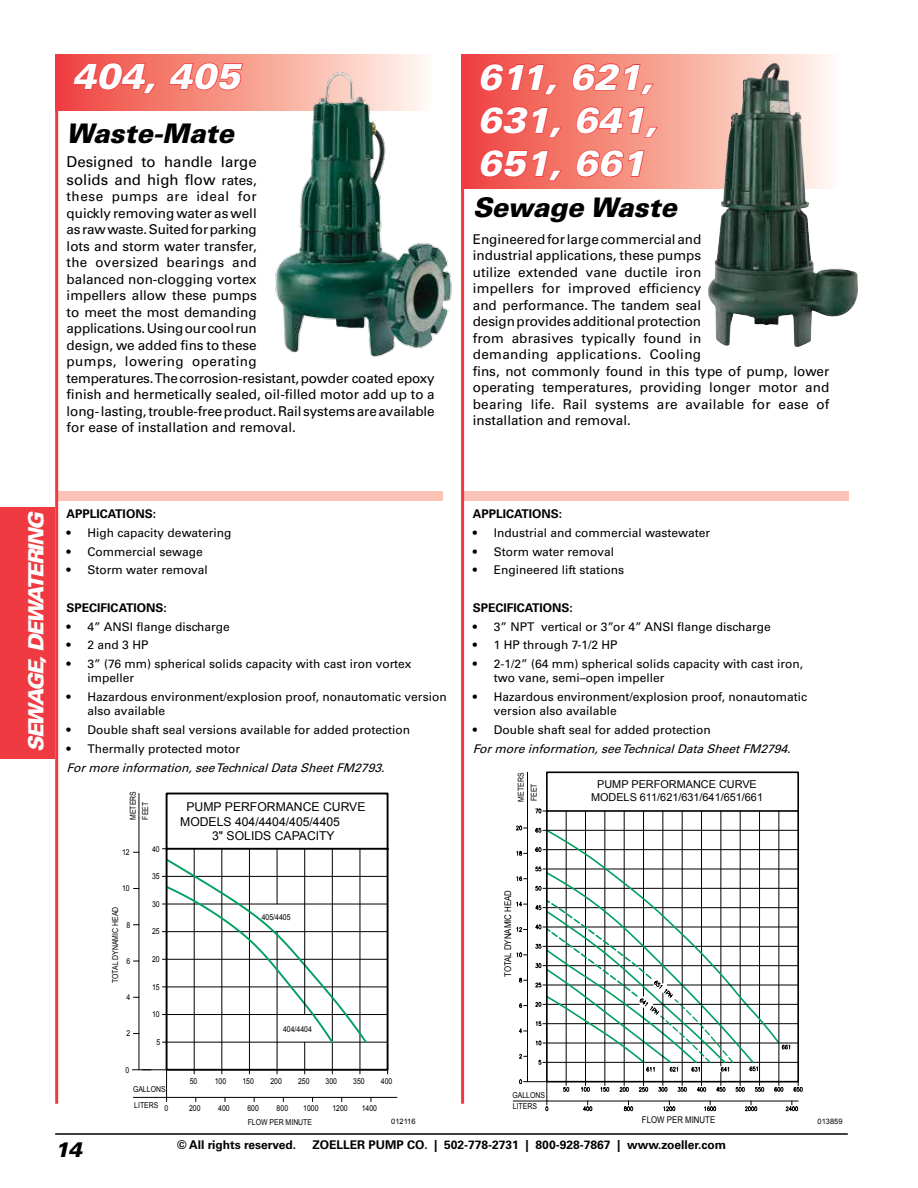
<style>
.page{position:relative;width:918px;height:1188px;background:#fff}
.page>*{position:absolute;margin:0;border:0;box-sizing:border-box;transform-origin:0 0}
.t1{font:italic 900 36px/43.2px "Univers";color:#fff;text-align:justify}
.t2{font:italic 900 27px "Univers";color:#000}
.t3{font:italic 900 21px "Univers";color:#fff}
.t4{font:italic 900 21px "Univers";color:#000}
.t5{font:15px/18px "Univers";color:#000}
.t6{font:13.5px/16.5px "Univers";color:#000}
.t7{font:12.15px/15.5px "Arial";color:#000}
.t8{font:12px/14.4px "Univers";color:#000}
.t9{font:700 12px "Univers";color:#000}
.t10{font:italic 12px "Univers";color:#000}
.t11{font:10.8px "Arial";color:#000}
.t12{font:9.3px "Arial";color:#000;scale:.85 1}
.t13{font:8.1px/12.3px "Arial";color:#000;scale:.85 1}
.t14{font:7.5px "Arial";color:#000}
.s1{font-size:13.5px}
</style>
<div class="page">
<hr style="left:55px;top:1133px;width:793px;height:2px;background:#000">
<div style="left:56px;top:492px;width:387px;height:9px;background:#fbc3b5"></div>
<div style="left:463px;top:492px;width:386px;height:9px;background:#fbc3b5"></div>
<hr style="left:461px;top:54px;width:3px;height:1050px;background:#ef3a42">
<hr style="left:55px;top:54px;width:3px;height:1050px;background:#ef3a42">
<svg style="left:464px;top:54px;width:367px;height:134px;background:#e4988d"></svg>
<div style="left:55px;top:54px;width:381px;height:56px;background:linear-gradient(to right,#ee4137,#fffcf0)"></div>
<svg style="left:479px;top:63px;width:80px;height:32px;background:#f05752"></svg>
<svg style="left:571px;top:62px;width:84px;height:33px;background:#f37c70"></svg>
<svg style="left:479px;top:106px;width:84px;height:33px;background:#f05752"></svg>
<svg style="left:575px;top:106px;width:84px;height:33px;background:#f47d72"></svg>
<svg style="left:479px;top:149px;width:84px;height:33px;background:#f05752"></svg>
<svg style="left:575px;top:149px;width:71px;height:29px;background:#f3766c"></svg>
<svg style="left:72px;top:54px;width:86px;height:41px;background:#f05853"></svg>
<svg style="left:168px;top:54px;width:76px;height:37px;background:#f37b6f"></svg>
<svg style="left:165px;top:792px;width:224px;height:280px"></svg>
<svg style="left:139px;top:794px;width:1px;height:24px"></svg>
<hr style="left:143px;top:1097px;width:254px;height:1px;background:#000">
<hr style="left:139px;top:818px;width:1px;height:252px;background:#000">
<svg style="left:132px;top:848px;width:240px;height:254px"></svg>
<hr style="left:527px;top:772px;width:1px;height:310px;background:#000">
<hr style="left:547px;top:1101px;width:251px;height:1px;background:#000">
<hr style="left:513px;top:1101px;width:34px;height:1px;background:#000">
<svg style="left:793px;top:1083px;width:10px;height:9px"></svg>
<svg style="left:516px;top:850px;width:11px;height:6px"></svg>
<svg style="left:535px;top:847px;width:10px;height:5px"></svg>
<svg style="left:535px;top:808px;width:10px;height:6px"></svg>
<svg style="left:785px;top:1101px;width:13px;height:10px"></svg>
<svg style="left:774px;top:1083px;width:10px;height:9px"></svg>
<svg style="left:535px;top:828px;width:10px;height:5px"></svg>
<svg style="left:516px;top:825px;width:11px;height:5px"></svg>
<svg style="left:516px;top:867px;width:248px;height:244px"></svg>
<svg style="left:545px;top:771px;width:254px;height:312px"></svg>
<div style="left:0;top:507px;width:55px;height:251px;background:#ef3a42"></div>
<img style="left:708px;top:63px;width:66px;height:283px">
<img style="left:268px;top:67px;width:184px;height:291px">
<h1 class="t1" style="left:72px;top:54px;width:170px">404, 405</h1>
<h2 class="t2" style="left:67px;top:116px;width:169px">Waste-Mate</h2>
<p class="t5" style="left:67px;top:153px;width:192px">Designed to handle large solids and high flow <span class="s1">rates,</span></p>
<p class="t6" style="left:67px;top:188px;width:370px">these pumps are ideal for<br>quickly removing water as well<br>as raw waste. Suited for parking<br>lots and storm water transfer,<br>the oversized bearings and<br>balanced non-clogging vortex<br>impellers allow these pumps<br>to meet the most demanding<br>applications. Using our cool run<br>design, we added fins to these<br>pumps, lowering operating<br>temperatures. The corrosion-resistant, powder coated epoxy finish and hermetically sealed, oil-filled motor add up to a long- lasting, trouble-free product. Rail systems are available for ease of installation and removal.</p>
<h1 class="t1" style="left:478px;top:55px;width:182px">611, 621, 631, 641, 651, 661</h1>
<h2 class="t2" style="left:473px;top:190px;width:206px">Sewage Waste</h2>
<p class="t6" style="left:473px;top:231px;width:358px">Engineered for large commercial and<br>industrial applications, these pumps<br>utilize extended vane ductile iron<br>impellers for improved efficiency<br>and performance. The tandem seal<br>design provides additional protection<br>from abrasives typically found in<br>demanding applications. Cooling<br>fins, not commonly found in this type of pump, lower operating temperatures, providing longer motor and bearing life. Rail systems are available for ease of installation and removal.</p>
<h3 class="t3" style="left:23px;top:752px;width:242px;rotate:-90deg">SEWAGE, DEWATERING</h3>
<p class="t9" style="left:67px;top:507px;width:91px">APPLICATIONS:</p>
<p class="t8" style="left:67px;top:526px;width:166px">• High capacity dewatering</p>
<p class="t8" style="left:67px;top:544px;width:138px">• Commercial sewage</p>
<p class="t8" style="left:67px;top:563px;width:143px">• Storm water removal</p>
<p class="t9" style="left:67px;top:601px;width:102px">SPECIFICATIONS:</p>
<p class="t8" style="left:67px;top:619px;width:165px">• 4” ANSI flange discharge</p>
<p class="t8" style="left:67px;top:638px;width:83px">• 2 and 3 HP</p>
<p class="t8" style="left:88px;top:657px;width:325px;text-indent:-21px">• 3” (76 mm) spherical solids capacity with cast iron vortex impeller</p>
<p class="t8" style="left:88px;top:690px;width:361px;text-indent:-21px">• Hazardous environment/explosion proof, nonautomatic version also available</p>
<p class="t8" style="left:67px;top:723px;width:345px">• Double shaft seal versions available for added protection</p>
<p class="t8" style="left:67px;top:742px;width:175px">• Thermally protected motor</p>
<p class="t10" style="left:67px;top:760px;width:323px">Formoreinformation,seeTechnicalDataSheetFM2793.</p>
<p class="t13" style="left:127px;top:820px;width:35px;rotate:-90deg">METERS<br>FEET</p>
<p class="t13" style="left:122px;top:846px;width:11px">12</p>
<p class="t13" style="left:122px;top:882px;width:11px">10</p>
<p class="t13" style="left:109px;top:983px;width:91px;rotate:-90deg">TOTAL DYNAMIC HEAD</p>
<p class="t13" style="left:127px;top:919px;width:6px">8</p>
<p class="t13" style="left:127px;top:955px;width:6px">6</p>
<p class="t13" style="left:126px;top:991px;width:6px">4</p>
<p class="t13" style="left:127px;top:1027px;width:6px">2</p>
<p class="t13" style="left:126px;top:1064px;width:6px">0</p>
<p class="t13" style="left:152px;top:843px;width:11px">40</p>
<p class="t13" style="left:152px;top:870px;width:11px">35</p>
<p class="t13" style="left:152px;top:898px;width:11px">30</p>
<p class="t13" style="left:152px;top:926px;width:11px">25</p>
<p class="t13" style="left:152px;top:953px;width:11px">20</p>
<p class="t13" style="left:152px;top:981px;width:11px">15</p>
<p class="t13" style="left:152px;top:1008px;width:11px">10</p>
<p class="t13" style="left:157px;top:1036px;width:6px">5</p>
<p class="t7" style="left:180px;top:799px;width:187px;text-indent:6px">PUMP PERFORMANCE CURVE<br>MODELS 404/4404/405/4405</p>
<p class="t7" style="left:212px;top:828px;width:124px">3" SOLIDS CAPACITY</p>
<p class="t13" style="left:262px;top:911px;width:35px">405/4405</p>
<p class="t13" style="left:283px;top:1023px;width:35px">404/4404</p>
<p class="t13" style="left:190px;top:1075px;width:11px">50</p>
<p class="t13" style="left:215px;top:1075px;width:15px">100</p>
<p class="t13" style="left:242px;top:1075px;width:15px">150</p>
<p class="t13" style="left:270px;top:1075px;width:15px">200</p>
<p class="t13" style="left:298px;top:1075px;width:15px">250</p>
<p class="t13" style="left:218px;top:1102px;width:15px">400</p>
<p class="t13" style="left:247px;top:1102px;width:15px">600</p>
<p class="t13" style="left:277px;top:1102px;width:15px">800</p>
<p class="t13" style="left:303px;top:1102px;width:20px">1000</p>
<p class="t13" style="left:332px;top:1102px;width:20px">1200</p>
<p class="t13" style="left:362px;top:1102px;width:20px">1400</p>
<p class="t13" style="left:326px;top:1075px;width:15px">300</p>
<p class="t13" style="left:353px;top:1075px;width:15px">350</p>
<p class="t13" style="left:381px;top:1075px;width:15px">400</p>
<p class="t13" style="left:133px;top:1083px;width:40px">GALLONS</p>
<p class="t13" style="left:134px;top:1099px;width:30px">LITERS</p>
<p class="t13" style="left:164px;top:1102px;width:6px">0</p>
<p class="t13" style="left:189px;top:1102px;width:15px">200</p>
<p class="t13" style="left:248px;top:1116px;width:77px">FLOW PER MINUTE</p>
<p class="t14" style="left:391px;top:1117px;width:26px">012116</p>
<p class="t9" style="left:473px;top:507px;width:91px">APPLICATIONS:</p>
<p class="t8" style="left:473px;top:526px;width:239px">• Industrial and commercial wastewater</p>
<p class="t8" style="left:473px;top:544px;width:143px">• Storm water removal</p>
<p class="t8" style="left:473px;top:563px;width:153px">• Engineered lift stations</p>
<p class="t9" style="left:473px;top:601px;width:102px">SPECIFICATIONS:</p>
<p class="t8" style="left:473px;top:619px;width:299px">• 3” NPT vertical or 3”or 4” ANSI flange discharge</p>
<p class="t8" style="left:473px;top:638px;width:146px">• 1 HP through 7-1/2 HP</p>
<p class="t8" style="left:494px;top:657px;width:311px;text-indent:-21px">• 2-1/2” (64 mm) spherical solids capacity with cast iron, two vane, semi–open impeller</p>
<p class="t8" style="left:494px;top:690px;width:315px;text-indent:-21px">• Hazardous environment/explosion proof, nonautomatic version also available</p>
<p class="t8" style="left:473px;top:723px;width:240px">• Double shaft seal for added protection</p>
<p class="t10" style="left:473px;top:742px;width:323px">Formoreinformation,seeTechnicalDataSheetFM2794.</p>
<p class="t13" style="left:514px;top:802px;width:35px;line-height:13px;rotate:-90deg">METERS<br>FEET</p>
<p class="t12" style="left:502px;top:977px;width:104px;rotate:-90deg">TOTAL DYNAMIC HEAD</p>
<p class="t13" style="left:512px;top:1090px;width:40px;line-height:11.2px">GALLONS<br>LITERS</p>
<p class="t11" style="left:597px;top:778px;width:161px">PUMP PERFORMANCE CURVE</p>
<p class="t11" style="left:591px;top:791px;width:174px">MODELS 611/621/631/641/651/661</p>
<p class="t12" style="left:642px;top:1114px;width:88px">FLOW PER MINUTE</p>
<p class="t14" style="left:818px;top:1117px;width:27px">013859</p>
<h3 class="t4" style="left:55px;top:1136px;width:29px">14</h3>
<p class="t9" style="left:177px;top:1138px;width:120px">© All rights reserved.</p>
<p class="t9" style="left:313px;top:1138px;width:415px">ZOELLER PUMP CO. | 502-778-2731 | 800-928-7867 | www.zoeller.com</p>
</div>
